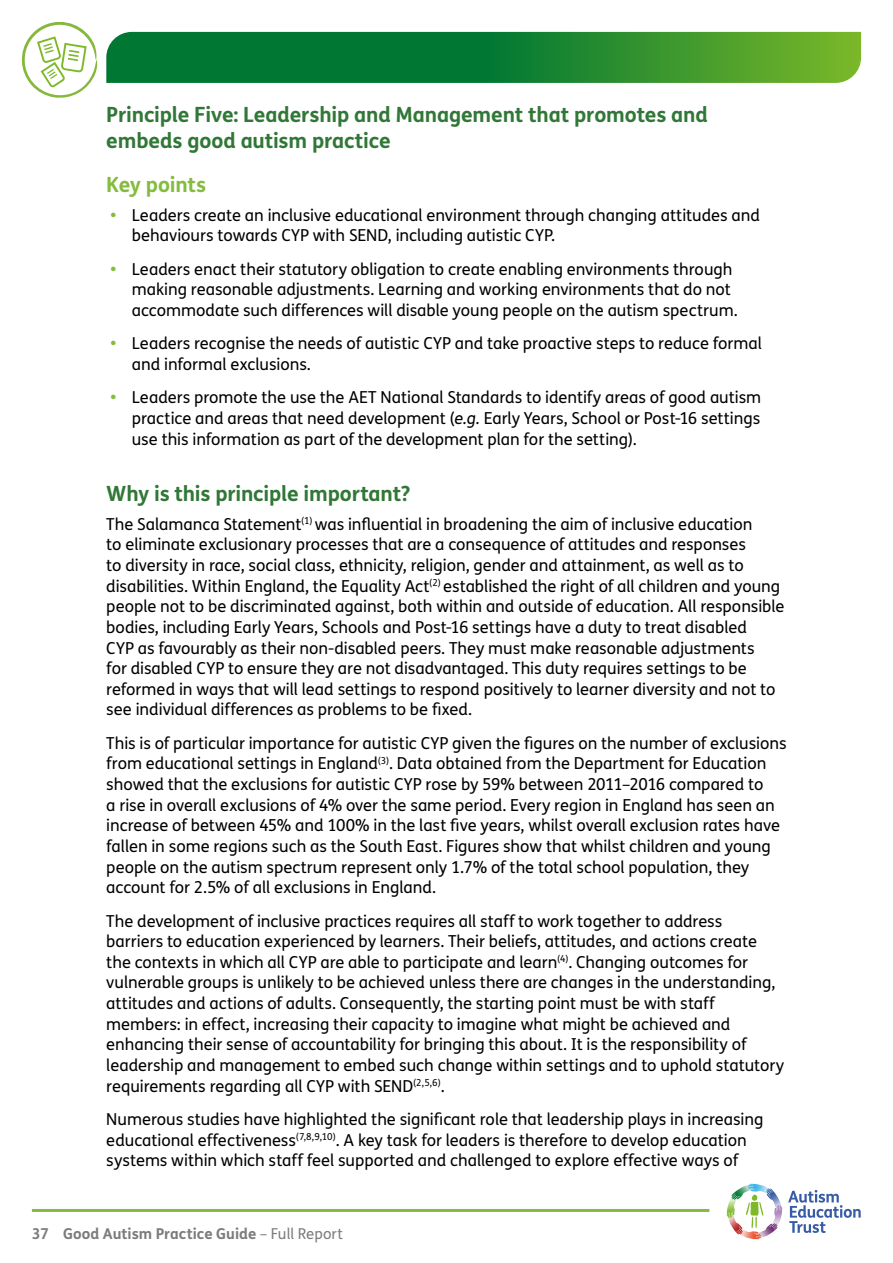
<style>
.page{position:relative;width:893px;height:1263px;background:#fff}
.page>*{position:absolute;margin:0;border:0;box-sizing:border-box;transform-origin:0 0}
.t1{font:700 21px/26.2px "FS Me";letter-spacing:-.01em;color:#317737}
.t2{font:700 21px "FS Me";letter-spacing:-.01em;color:#84bc3d}
.t3{font:16.5px/20.7px "FS Me";letter-spacing:-.005em;color:#000}
.t4{font:700 15px "FS Me";color:#7c7c7c}
.s1{font-weight:700;color:#84bc3d}
.s2{font-style:italic}
.s3{font-weight:400}
</style>
<div class="page">
<svg style="left:788px;top:1190px;width:73px;height:43px"></svg>
<svg style="left:727px;top:1184px;width:52px;height:55px"></svg>
<hr style="left:32px;top:1209px;width:677px;height:3px;background:#84bc3d">
<svg style="left:106px;top:32px;width:755px;height:51px;background:#208832"></svg>
<svg style="left:22px;top:22px;width:75px;height:76px"></svg>
<p class="t1" style="left:106px;top:100px;width:603px">Principle Five: Leadership and Management that promotes and embeds good autism practice</p>
<p class="t2" style="left:106px;top:168px;width:101px">Key points</p>
<p class="t3" style="left:132px;top:204px;width:630px;text-indent:-21px"><span class="s1">•</span> Leaders create an inclusive educational environment through changing attitudes and behaviours towards CYP with SEND, including autistic CYP.</p>
<p class="t3" style="left:132px;top:258px;width:607px;text-indent:-21px"><span class="s1">•</span> Leaders enact their statutory obligation to create enabling environments through making reasonable adjustments. Learning and working environments that do not accommodate such differences will disable young people on the autism spectrum.</p>
<p class="t3" style="left:132px;top:333px;width:632px;text-indent:-21px"><span class="s1">•</span> Leaders recognise the needs of autistic CYP and take proactive steps to reduce formal and informal exclusions.</p>
<p class="t3" style="left:132px;top:387px;width:631px;text-align:justify;text-indent:-21px"><span class="s1">•</span> Leaders promote the use the AET National Standards to identify areas of good autism practice and areas that need development (<span class="s2">e.g.</span> Early Years, School or Post-16 settings use this information as part of the development plan for the setting).</p>
<p class="t1" style="left:106px;top:479px;width:305px">Why is this principle important?</p>
<p class="t3" style="left:106px;top:513px;width:680px">The Salamanca Statement<sup>(1)</sup> was influential in broadening the aim of inclusive education<br>to eliminate exclusionary processes that are a consequence of attitudes and responses<br>to diversity in race, social class, ethnicity, religion, gender and attainment, as well as to disabilities. Within England, the Equality Act<sup>(2)</sup> established the right of all children and young people not to be discriminated against, both within and outside of education. All responsible bodies, including Early Years, Schools and Post-16 settings have a duty to treat disabled<br>CYP as favourably as their non-disabled peers. They must make reasonable adjustments<br>for disabled CYP to ensure they are not disadvantaged. This duty requires settings to be reformed in ways that will lead settings to respond positively to learner diversity and not to see individual differences as problems to be fixed.</p>
<p class="t3" style="left:106px;top:732px;width:682px">This is of particular importance for autistic CYP given the figures on the number of exclusions from educational settings in England<sup>(3)</sup>. Data obtained from the Department for Education showed that the exclusions for autistic CYP rose by 59% between 2011–2016 compared to<br>a rise in overall exclusions of 4% over the same period. Every region in England has seen an increase of between 45% and 100% in the last five years, whilst overall exclusion rates have fallen in some regions such as the South East. Figures show that whilst children and young people on the autism spectrum represent only 1.7% of the total school population, they account for 2.5% of all exclusions in England.</p>
<p class="t3" style="left:106px;top:910px;width:679px">The development of inclusive practices requires all staff to work together to address<br>barriers to education experienced by learners. Their beliefs, attitudes, and actions create the contexts in which all CYP are able to participate and learn<sup>(4)</sup>. Changing outcomes for vulnerable groups is unlikely to be achieved unless there are changes in the understanding, attitudes and actions of adults. Consequently, the starting point must be with staff members: in effect, increasing their capacity to imagine what might be achieved and enhancing their sense of accountability for bringing this about. It is the responsibility of leadership and management to embed such change within settings and to uphold statutory requirements regarding all CYP with SEND<sup>(2,5,6)</sup>.</p>
<p class="t3" style="left:106px;top:1108px;width:659px">Numerous studies have highlighted the significant role that leadership plays in increasing educational effectiveness<sup>(7,8,9,10)</sup>. A key task for leaders is therefore to develop education systems within which staff feel supported and challenged to explore effective ways of</p>
<p class="t4" style="left:32px;top:1222px;width:313px">37 Good Autism Practice Guide <span class="s3">– Full Report</span></p>
</div>
